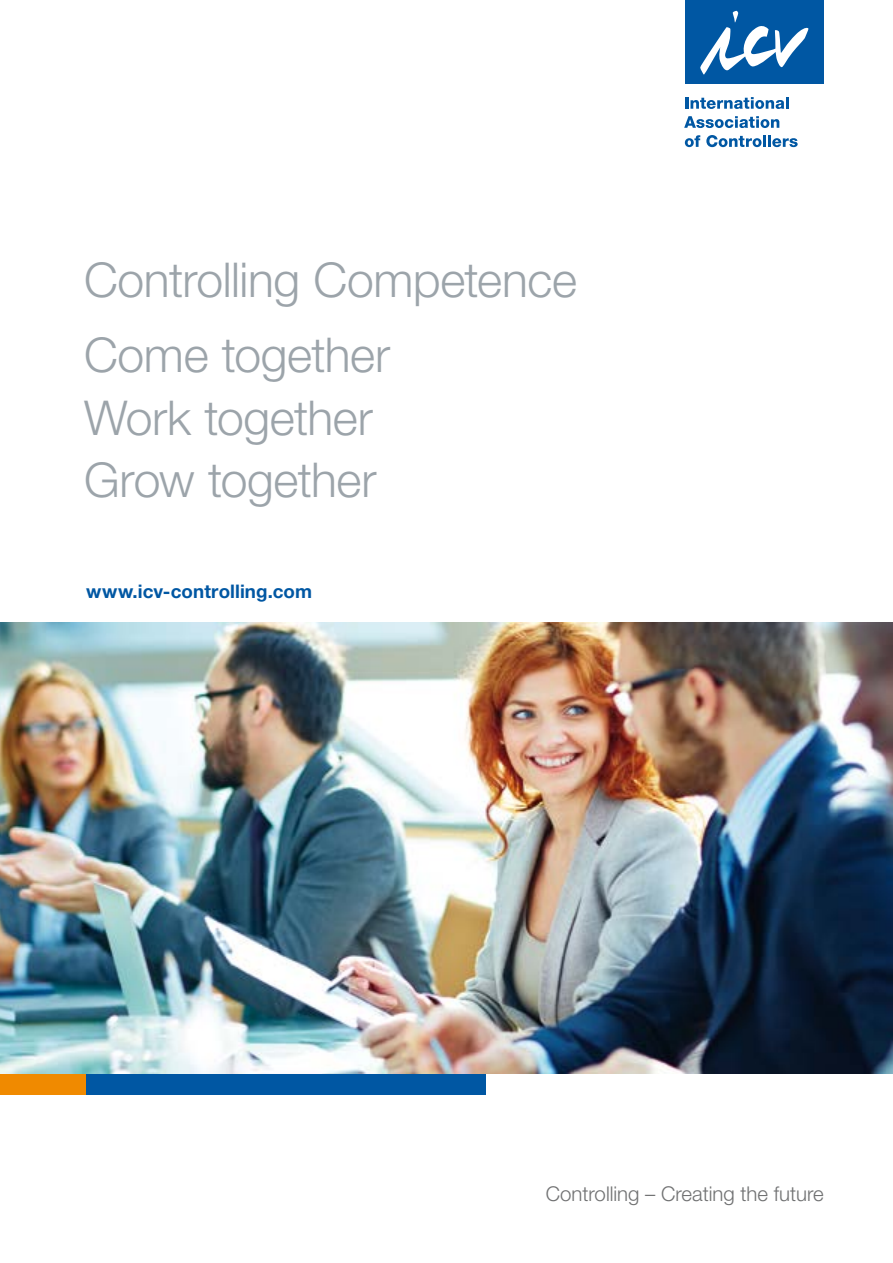
<style>
.page{position:relative;width:893px;height:1263px;background:#fff}
.page>*{position:absolute;margin:0;border:0;box-sizing:border-box;transform-origin:0 0}
.t1{font:300 48px/75.2px "Helvetica Neue LT Pro";letter-spacing:-.005em;color:#9ca4aa}
.t2{font:300 20.4px "Helvetica Neue LT Pro";color:#707172}
.t3{font:700 18.75px "Helvetica Neue LT Pro";letter-spacing:.005em;color:#0057a3}
</style>
<div class="page">
<div style="left:0;top:1073px;width:486px;height:21px;background:#0057a3"></div>
<div style="left:0;top:1073px;width:85px;height:21px;background:#f08a00"></div>
<img style="left:0;top:623px;width:893px;height:450px">
<div style="left:685px;top:0;width:139px;height:83px;background:#0057a3"></div>
<svg style="left:700px;top:11px;width:109px;height:64px"></svg>
<svg style="left:685px;top:97px;width:104px;height:12px"></svg>
<svg style="left:684px;top:116px;width:95px;height:12px"></svg>
<svg style="left:685px;top:135px;width:15px;height:12px"></svg>
<svg style="left:706px;top:135px;width:92px;height:12px"></svg>
<p class="t1" style="left:84px;top:241px;width:495px">Controlling Competence<br>Come together</p>
<p class="t1" style="left:84px;top:385px;width:294px;line-height:62.6px">Work together<br>Grow together</p>
<p class="t3" style="left:86px;top:580px;width:227px">www.icv-controlling.com</p>
<p class="t2" style="left:546px;top:1181px;width:279px">Controlling – Creating the future</p>
</div>
